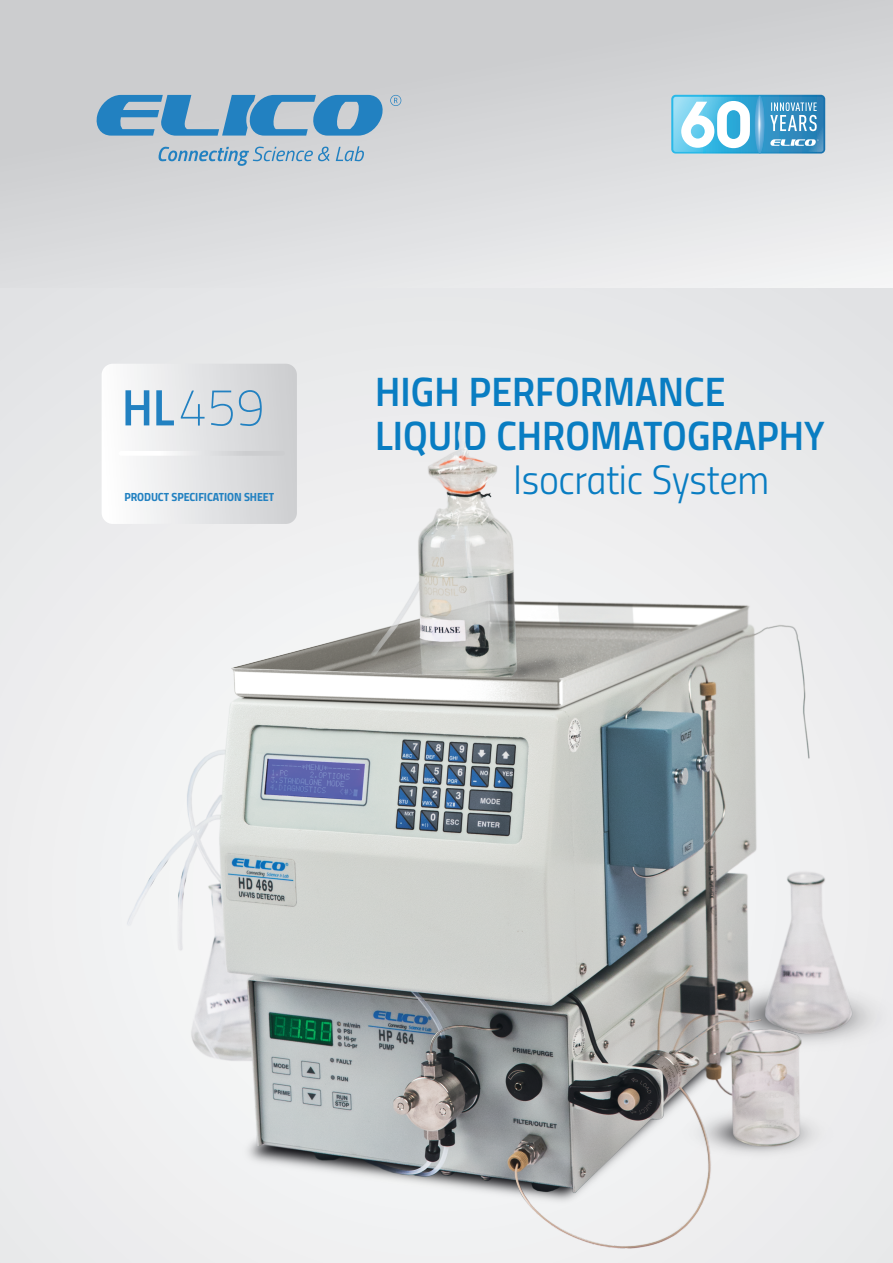
<style>
.page{position:relative;width:893px;height:1263px;background:#eaebec}
.page>*{position:absolute;margin:0;border:0;box-sizing:border-box;transform-origin:0 0}
.t1{font:52.95px "Titillium Thin Upright";color:#2281c1}
.t2{font:41.1px/44.5px "Titillium Semibold Upright";color:#097dc2}
.t3{font:41.1px "Titillium Light Upright";letter-spacing:-.01em;color:#097dc2}
.t4{font:11.85px "Titillium Bold Upright";letter-spacing:-.01em;color:#2281c1}
.s1{font-family:"Titillium Semibold Upright";font-size:51.3px}
</style>
<div class="page">
<div style="left:0;top:0;width:893px;height:288px;background:linear-gradient(to bottom,#c8c9cb,#e7e8e9)"></div>
<svg style="left:95px;top:95px;width:306px;height:41px;background:#6ea3c7"></svg>
<svg style="left:159px;top:147px;width:171px;height:19px;background:#a7bfd0"></svg>
<svg style="left:336px;top:146px;width:28px;height:15px"></svg>
<div style="left:102px;top:364px;width:195px;height:160px;background:linear-gradient(to right,#fdfdfe,#cbccce);border-radius:11px"></div>
<div style="left:119px;top:451px;width:166px;height:5px;background:#fff;border-radius:2px"></div>
<svg style="left:671px;top:95px;width:154px;height:59px"></svg>
<svg style="left:673px;top:97px;width:150px;height:55px;background:#46a7d2"></svg>
<svg style="left:681px;top:101px;width:69px;height:47px;background:#b1e1f2"></svg>
<svg style="left:770px;top:102px;width:49px;height:44px;background:#67a9cf"></svg>
<img style="left:755px;top:96px;width:10px;height:58px;border-radius:50%">
<img style="left:127px;top:422px;width:745px;height:826px">
<p class="t1" style="left:122px;top:386px;width:145px"><span class="s1">HL</span>459</p>
<p class="t4" style="left:124px;top:492px;width:151px">PRODUCT SPECIFICATION SHEET</p>
<p class="t2" style="left:375px;top:373px;width:451px">HIGH PERFORMANCE<br>LIQUID CHROMATOGRAPHY</p>
<p class="t3" style="left:513px;top:463px;width:258px">Isocratic System</p>
</div>
